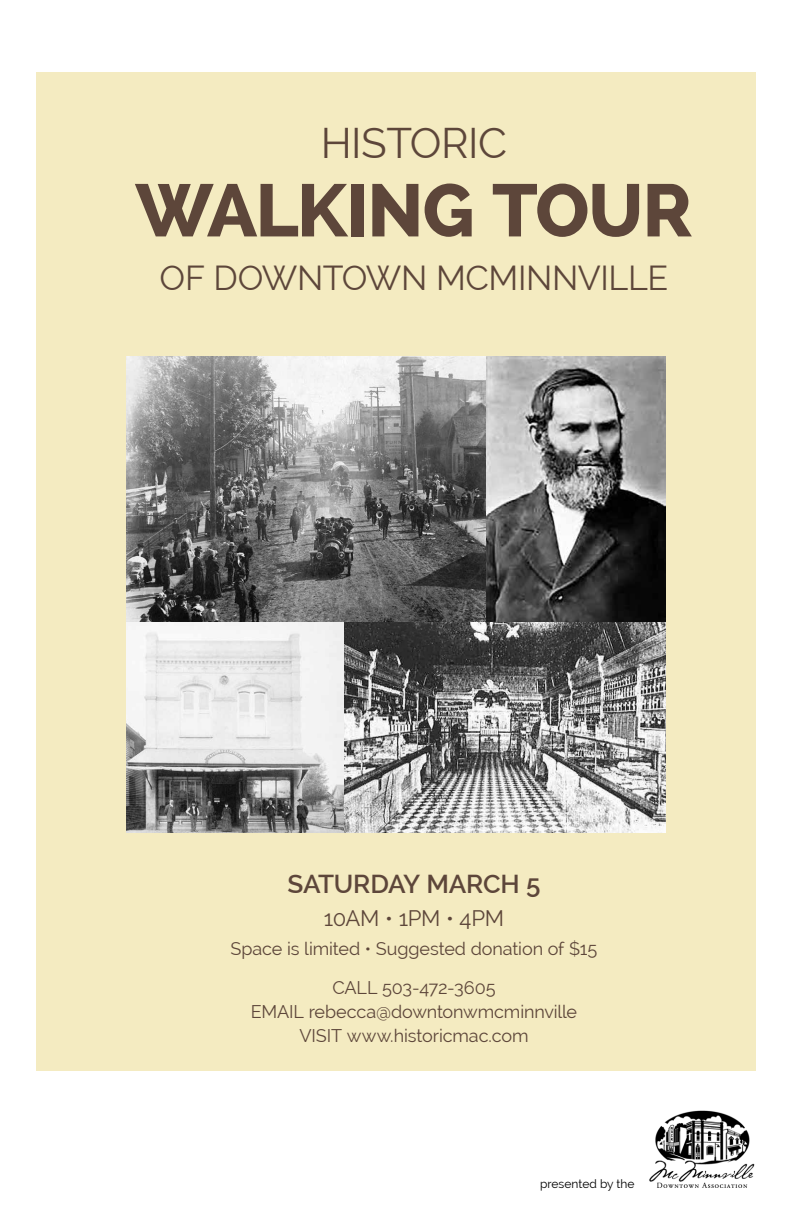
<style>
.page{position:relative;width:792px;height:1224px;background:#fff}
.page>*{position:absolute;margin:0;border:0;box-sizing:border-box;transform-origin:0 0}
.t1{font:800 74px "Raleway";letter-spacing:-.015em;color:#5d463a}
.t2{font:42px "Raleway";letter-spacing:-.01em;color:#5d463a}
.t3{font:34px "Raleway";letter-spacing:-.015em;color:#5d463a}
.t4{font:600 26px "Raleway";letter-spacing:-.01em;color:#5d463a}
.t5{font:22px "Raleway";letter-spacing:-.015em;color:#5d463a}
.t6{font:18px/39px "Raleway";letter-spacing:-.005em;color:#5d463a;text-align:center}
.t7{font:12px "Raleway";color:#000}
</style>
<div class="page">
<div style="left:36px;top:72px;width:720px;height:999px;background:#f4ebc1"></div>
<img style="left:126px;top:357px;width:540px;height:475px">
<img style="left:649px;top:1110px;width:106px;height:78px">
<h2 class="t2" style="left:321px;top:119px;width:188px">HISTORIC</h2>
<h1 class="t1" style="left:135px;top:168px;width:559px">WALKING TOUR</h1>
<h3 class="t3" style="left:160px;top:259px;width:510px">OF DOWNTOWN MCMINNVILLE</h3>
<h3 class="t4" style="left:287px;top:869px;width:255px">SATURDAY MARCH 5</h3>
<p class="t5" style="left:324px;top:906px;width:182px">10AM • 1PM • 4PM</p>
<p class="t6" style="left:231px;top:929px;width:368px">Space is limited • Suggested donation of $15<br>CALL 503-472-3605</p>
<p class="t6" style="left:251px;top:1000px;width:328px;line-height:24px">EMAIL rebecca@downtonwmcminnville<br>VISIT www.historicmac.com</p>
<p class="t7" style="left:540px;top:1177px;width:96px">presented by the</p>
</div>
